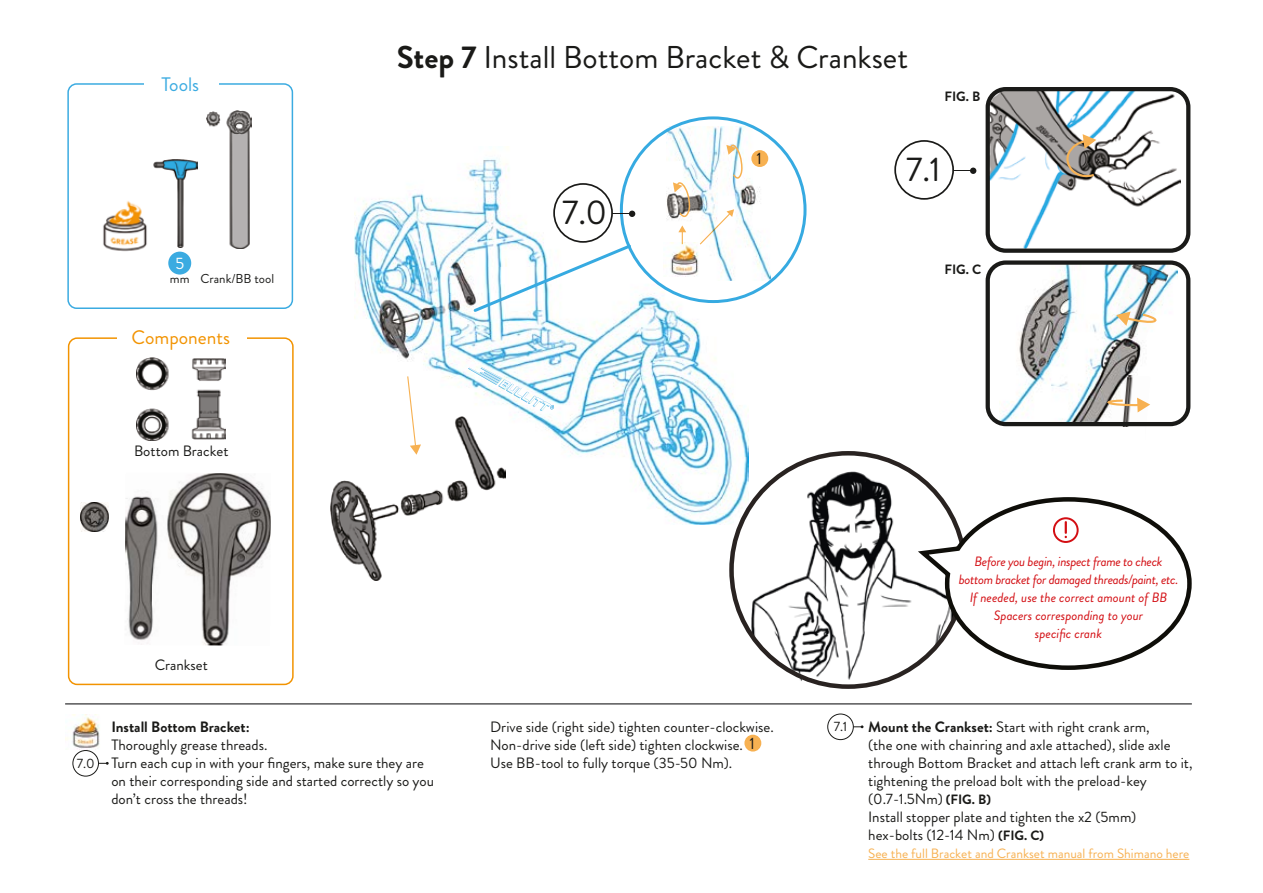
<style>
.page{position:relative;width:1263px;height:893px;background:#fff}
.page>*{position:absolute;margin:0;border:0;box-sizing:border-box;transform-origin:0 0}
.t1{font:34.35px "Brandon Grotesque";color:#1a1a18}
.t2{font:31.5px "Brandon Grotesque";color:#1a1a18}
.t3{font:19.5px "Brandon Grotesque";color:#f29300}
.t4{font:19.5px "Brandon Grotesque";color:#3babe1}
.t5{font:16.5px "Brandon Grotesque";color:#fff}
.t6{font:16.5px "Brandon Grotesque";color:#1a1a18}
.t7{font:15px/18px "Brandon Grotesque";color:#1a1a18}
.t8{font:700 15px "Brandon Grotesque";color:#1a1a18}
.t9{font:italic 13.5px/18px "Brandon Grotesque";letter-spacing:-.025em;color:#d30e13;text-align:center}
.t10{font:13.5px "Brandon Grotesque";color:#f7b152}
.t11{font:700 13.5px "Brandon Grotesque";color:#1a1a18}
.t12{font:13.5px "Brandon Grotesque";color:#1a1a18}
.t13{font:12.9px "Brandon Grotesque";color:#1a1a18}
.s1{font-weight:700}
.s2{font-size:16.5px}
.s3{font-weight:700;font-size:13.5px}
</style>
<div class="page">
<img style="left:990px;top:92px;width:190px;height:156px">
<img style="left:137px;top:358px;width:89px;height:82px">
<img style="left:999px;top:265px;width:178px;height:156px">
<img style="left:1109px;top:265px;width:60px;height:78px">
<div style="left:985px;top:87px;width:205px;height:166px;border:4px solid #1a1a18;border-radius:18px"></div>
<img style="left:206px;top:111px;width:46px;height:137px">
<svg style="left:1065px;top:134px;width:31px;height:43px"></svg>
<svg style="left:1116px;top:312px;width:42px;height:14px"></svg>
<img style="left:1107px;top:373px;width:43px;height:54px">
<svg style="left:1106px;top:398px;width:44px;height:14px"></svg>
<img style="left:125px;top:473px;width:146px;height:173px">
<img style="left:81px;top:503px;width:28px;height:28px">
<div style="left:985px;top:260px;width:205px;height:166px;border:4px solid #1a1a18;border-radius:18px"></div>
<hr style="left:65px;top:703px;width:1127px;height:1px;background:#020204">
<img style="left:354px;top:146px;width:395px;height:378px">
<svg style="left:468px;top:367px;width:86px;height:44px"></svg>
<img style="left:330px;top:416px;width:175px;height:164px">
<img style="left:65px;top:715px;width:35px;height:34px">
<div style="left:68px;top:337px;width:226px;height:348px;border:2px solid #f29300;border-radius:9px"></div>
<div style="left:117px;top:321px;width:129px;height:33px;background:#fff"></div>
<div style="left:67px;top:83px;width:226px;height:226px;border:2px solid #3babe1;border-radius:9px"></div>
<div style="left:144px;top:67px;width:75px;height:33px;background:#fff"></div>
<img style="left:154px;top:159px;width:43px;height:88px">
<div style="left:168px;top:252px;width:23px;height:23px;background:#3babe1;border-radius:50%"></div>
<img style="left:103px;top:196px;width:57px;height:56px">
<img style="left:751px;top:472px;width:190px;height:212px">
<svg style="left:917px;top:495px;width:275px;height:177px"></svg>
<svg style="left:923px;top:499px;width:266px;height:169px"></svg>
<hr style="left:868px;top:859px;width:321px;height:1px;background:#f7b152">
<svg style="left:406px;top:375px;width:15px;height:80px"></svg>
<img style="left:666px;top:127px;width:104px;height:153px">
<svg style="left:673px;top:179px;width:18px;height:39px"></svg>
<svg style="left:726px;top:142px;width:17px;height:38px"></svg>
<img style="left:663px;top:243px;width:42px;height:34px">
<svg style="left:700px;top:209px;width:34px;height:36px"></svg>
<svg style="left:678px;top:225px;width:8px;height:19px"></svg>
<div style="left:751px;top:150px;width:17px;height:17px;background:#f7b152;border-radius:50%"></div>
<div style="left:744px;top:735px;width:17px;height:16px;background:#f7b152;border-radius:50%"></div>
<div style="left:73px;top:750px;width:26px;height:26px;border:1px solid #1a1a18;border-radius:50%"></div>
<svg style="left:98px;top:762px;width:11px;height:3px"></svg>
<div style="left:827px;top:714px;width:27px;height:26px;border:1px solid #1a1a18;border-radius:50%"></div>
<svg style="left:853px;top:725px;width:10px;height:3px"></svg>
<svg style="left:471px;top:183px;width:164px;height:131px"></svg>
<svg style="left:894px;top:140px;width:82px;height:60px"></svg>
<h3 class="t4" style="left:161px;top:71px;width:39px">Tools</h3>
<p class="t5" style="left:175px;top:251px;width:10px">5</p>
<p class="t13" style="left:170px;top:270px;width:106px">mm Crank/BB tool</p>
<h3 class="t3" style="left:132px;top:324px;width:100px">Components</h3>
<p class="t7" style="left:134px;top:442px;width:96px">Bottom Bracket</p>
<h2 class="t2" style="left:397px;top:36px;width:513px"><span class="s1">Step 7</span> Install Bottom Bracket &amp; Crankset</h2>
<p class="t11" style="left:944px;top:87px;width:37px">FIG. B</p>
<h1 class="t1" style="left:562px;top:188px;width:46px">7.0</h1>
<p class="t6" style="left:756px;top:147px;width:7px">1</p>
<h1 class="t1" style="left:906px;top:145px;width:36px">7.1</h1>
<p class="t11" style="left:944px;top:260px;width:38px">FIG. C</p>
<p class="t7" style="left:155px;top:656px;width:55px">Crankset</p>
<p class="t12" style="left:77px;top:754px;width:19px">7.0</p>
<p class="t8" style="left:111px;top:716px;width:140px">Install Bottom Bracket:</p>
<p class="t7" style="left:111px;top:736px;width:324px">Thoroughly grease threads.<br>Turn each cup in with your fingers, make sure they are on their corresponding side and started correctly so you don’t cross the threads!</p>
<p class="t7" style="left:490px;top:718px;width:285px">Drive side (right side) tighten counter-clockwise.</p>
<p class="t7" style="left:490px;top:754px;width:243px">Use BB-tool to fully torque (35-50 Nm).</p>
<p class="t7" style="left:490px;top:736px;width:266px">Non-drive side (left side) tighten clockwise. <span class="s2">1</span></p>
<p class="t9" style="left:959px;top:552px;width:221px">Before you begin, inspect frame to check bottom bracket for damaged threads/paint, etc.<br>If needed, use the correct amount of BB Spacers corresponding to your<br>specific crank</p>
<p class="t12" style="left:834px;top:717px;width:15px">7.1</p>
<p class="t7" style="left:868px;top:718px;width:326px"><span class="s1">Mount the Crankset:</span> Start with right crank arm,<br>(the one with chainring and axle attached), slide axle through Bottom Bracket and attach left crank arm to it, tightening the preload bolt with the preload-key (0.7-1.5Nm) <span class="s3">(FIG. B)<br></span>Install stopper plate and tighten the x2 (5mm) hex-bolts (12-14 Nm) <span class="s3">(FIG. C)</span></p>
<p class="t10" style="left:868px;top:844px;width:323px">See the full Bracket and Crankset manual from Shimano here</p>
</div>
